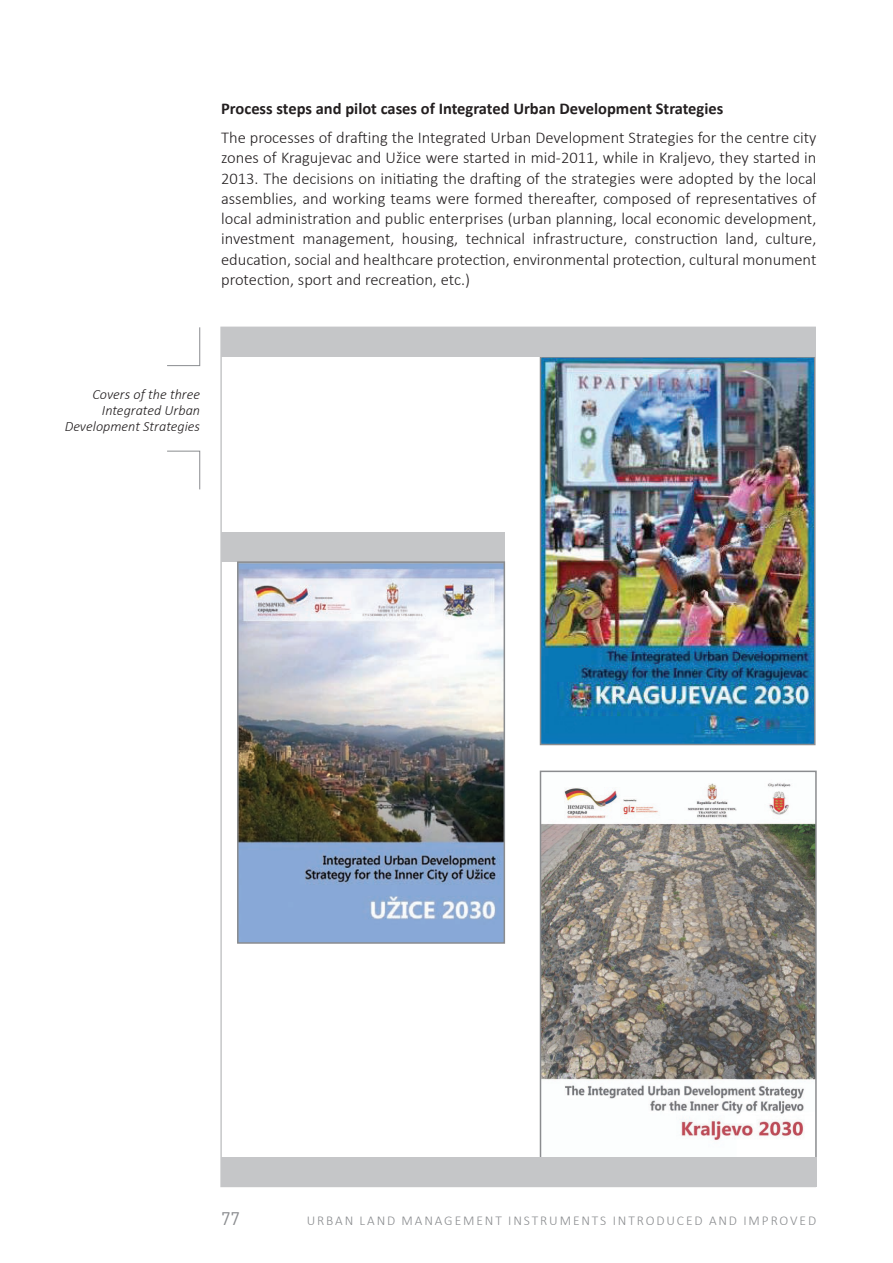
<style>
.page{position:relative;width:893px;height:1263px;background:#fff}
.page>*{position:absolute;margin:0;border:0;box-sizing:border-box;transform-origin:0 0}
.t1{font:18px "DIN Pro";color:#8a8c8f}
.t2{font:300 16.5px/20.2px "Calibri";color:#231f20;text-align:justify}
.t3{font:700 16.5px "Calibri";color:#231f20}
.t4{font:italic 300 14.25px/15.8px "Calibri";color:#231f20;text-align:right}
.t5{font:300 13.5px "Calibri";letter-spacing:.14em;color:#8a8c8f}
</style>
<div class="page">
<div style="left:221px;top:532px;width:284px;height:30px;background:#c5c6c8"></div>
<svg style="left:167px;top:327px;width:33px;height:39px"></svg>
<img style="left:543px;top:783px;width:271px;height:357px">
<div style="left:540px;top:771px;width:277px;height:388px;border:2px solid #8a8c8f"></div>
<img style="left:240px;top:564px;width:262px;height:377px">
<div style="left:237px;top:561px;width:268px;height:383px;border:2px solid #8a8c8f"></div>
<img style="left:543px;top:359px;width:269px;height:383px">
<div style="left:540px;top:356px;width:275px;height:389px;border:2px solid #8a8c8f"></div>
<div style="left:221px;top:327px;width:595px;height:30px;background:#c5c6c8"></div>
<div style="left:221px;top:1157px;width:596px;height:29px;background:#c5c6c8"></div>
<svg style="left:167px;top:450px;width:33px;height:40px"></svg>
<p class="t3" style="left:221px;top:99px;width:504px">Process steps and pilot cases of Integrated Urban Development Strategies</p>
<p class="t2" style="left:221px;top:127px;width:597px">The processes of drafting the Integrated Urban Development Strategies for the centre city zones of Kragujevac and Užice were started in mid-2011, while in Kraljevo, they started in 2013. The decisions on initiating the drafting of the strategies were adopted by the local assemblies, and working teams were formed thereafter, composed of representatives of local administration and public enterprises (urban planning, local economic development, investment management, housing, technical infrastructure, construction land, culture, education, social and healthcare protection, environmental protection, cultural monument protection, sport and recreation, etc.)</p>
<p class="t4" style="left:65px;top:387px;width:137px">Covers of the three<br>Integrated Urban<br>Development Strategies</p>
<p class="t1" style="left:221px;top:1206px;width:20px">77</p>
<p class="t5" style="left:307px;top:1212px;width:511px">URBAN LAND MANAGEMENT INSTRUMENTS INTRODUCED AND IMPROVED</p>
</div>
